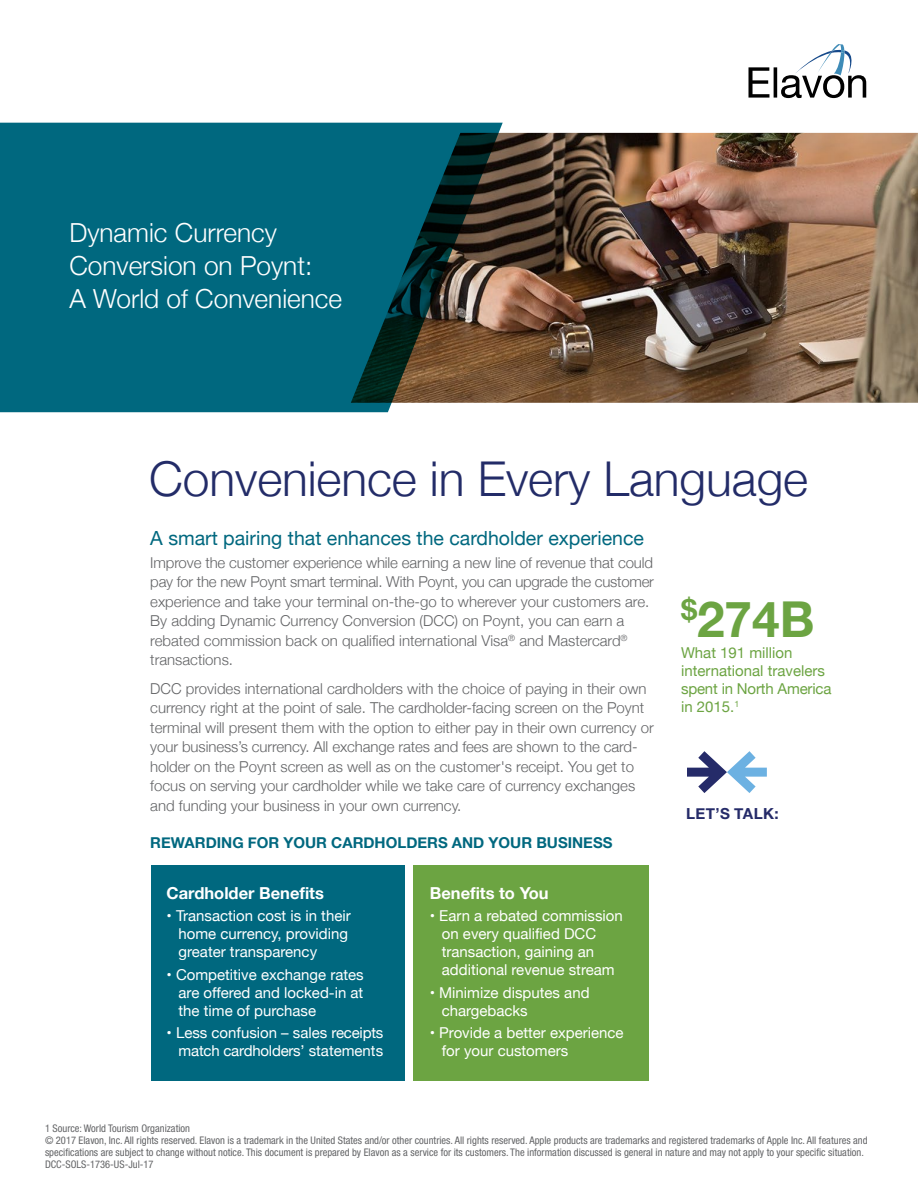
<style>
.page{position:relative;width:918px;height:1188px;background:#fff}
.page>*{position:absolute;margin:0;border:0;box-sizing:border-box;transform-origin:0 0}
.t1{font:700 49.5px "Helvetica Neue";color:#6ca442}
.t2{font:300 48px "Helvetica Neue";color:#232c68}
.t3{font:300 26.25px/33px "Helvetica Neue";color:#fff}
.t4{font:19.5px "Helvetica Neue";color:#00687f}
.t5{font:700 16.5px "Helvetica Neue";color:#fff}
.t6{font:700 15.15px "Helvetica Neue";letter-spacing:.02em;color:#252b69}
.t7{font:300 15px/19.5px "Helvetica Neue";color:#636466}
.t8{font:15px/18px "Helvetica Neue";color:#fff}
.t9{font:15px/18px "Helvetica Neue";color:#6ca442}
.t10{font:700 15px "Helvetica Neue";color:#00687f}
.t11{font:condensed 10.5px/12px "Helvetica Neue";color:#636466}
</style>
<div class="page">
<div style="left:151px;top:865px;width:254px;height:215px;background:#00687f"></div>
<div style="left:414px;top:865px;width:235px;height:215px;background:#6ca442"></div>
<img style="left:503px;top:133px;width:415px;height:270px">
<svg style="left:687px;top:751px;width:80px;height:42px"></svg>
<svg style="left:0;top:123px;width:503px;height:289px;background:#0e6171"></svg>
<svg style="left:749px;top:44px;width:117px;height:54px"></svg>
<h3 class="t3" style="left:69px;top:215px;width:274px">Dynamic Currency<br>Conversion on Poynt:<br>A World of Convenience</h3>
<h2 class="t2" style="left:149px;top:440px;width:660px">Convenience in Every Language</h2>
<h3 class="t4" style="left:150px;top:524px;width:495px">A smart pairing that enhances the cardholder experience</h3>
<p class="t7" style="left:150px;top:551px;width:505px">Improve the customer experience while earning a new line of revenue that could pay for the new Poynt smart terminal. With Poynt, you can upgrade the customer experience and take your terminal on-the-go to wherever your customers are.<br>By adding Dynamic Currency Conversion (DCC) on Poynt, you can earn a rebated commission back on qualified international Visa<sup>®</sup> and Mastercard<sup>® </sup>transactions.</p>
<p class="t7" style="left:150px;top:677px;width:505px">DCC provides international cardholders with the choice of paying in their own currency right at the point of sale. The cardholder-facing screen on the Poynt terminal will present them with the option to either pay in their own currency or your business’s currency. All exchange rates and fees are shown to the card&shy;holder on the Poynt screen as well as on the customer's receipt. You get to focus on serving your cardholder while we take care of currency exchanges and funding your business in your own currency.</p>
<p class="t10" style="left:150px;top:831px;width:464px">REWARDING FOR YOUR CARDHOLDERS AND YOUR BUSINESS</p>
<p class="t5" style="left:167px;top:880px;width:159px">Cardholder Benefits</p>
<p class="t8" style="left:179px;top:908px;width:174px;text-indent:-12px">• Transaction cost is in their home currency, providing greater transparency</p>
<p class="t8" style="left:179px;top:967px;width:187px;text-align:justify;text-indent:-12px">• Competitive exchange rates are offered and locked-in at the time of purchase</p>
<p class="t8" style="left:167px;top:1025px;width:218px;text-align:right">• Less confusion – sales receipts match cardholders’ statements</p>
<p class="t5" style="left:430px;top:880px;width:120px">Benefits to You</p>
<p class="t8" style="left:442px;top:908px;width:183px;text-indent:-12px">• Earn a rebated commission on every qualified DCC transaction, gaining an additional revenue stream</p>
<p class="t8" style="left:442px;top:985px;width:149px;text-indent:-12px">• Minimize disputes and chargebacks</p>
<p class="t8" style="left:442px;top:1025px;width:183px;text-indent:-12px">• Provide a better experience for your customers</p>
<h1 class="t1" style="left:681px;top:580px;width:135px"><sup>$</sup>274B</h1>
<p class="t9" style="left:681px;top:644px;width:152px">What 191 million international travelers spent in North America in 2015.<sup>1</sup></p>
<p class="t6" style="left:686px;top:802px;width:94px">LET’S TALK:</p>
<p class="t11" style="left:45px;top:1122px;width:824px">1 Source: World Tourism Organization<br>© 2017 Elavon, Inc. All rights reserved. Elavon is a trademark in the United States and/or other countries. All rights reserved. Apple products are trademarks and registered trademarks of Apple Inc. All features and specifications are subject to change without notice. This document is prepared by Elavon as a service for its customers. The information discussed is general in nature and may not apply to your specific situation.<br>DCC-SOLS-1736-US-Jul-17</p>
</div>
